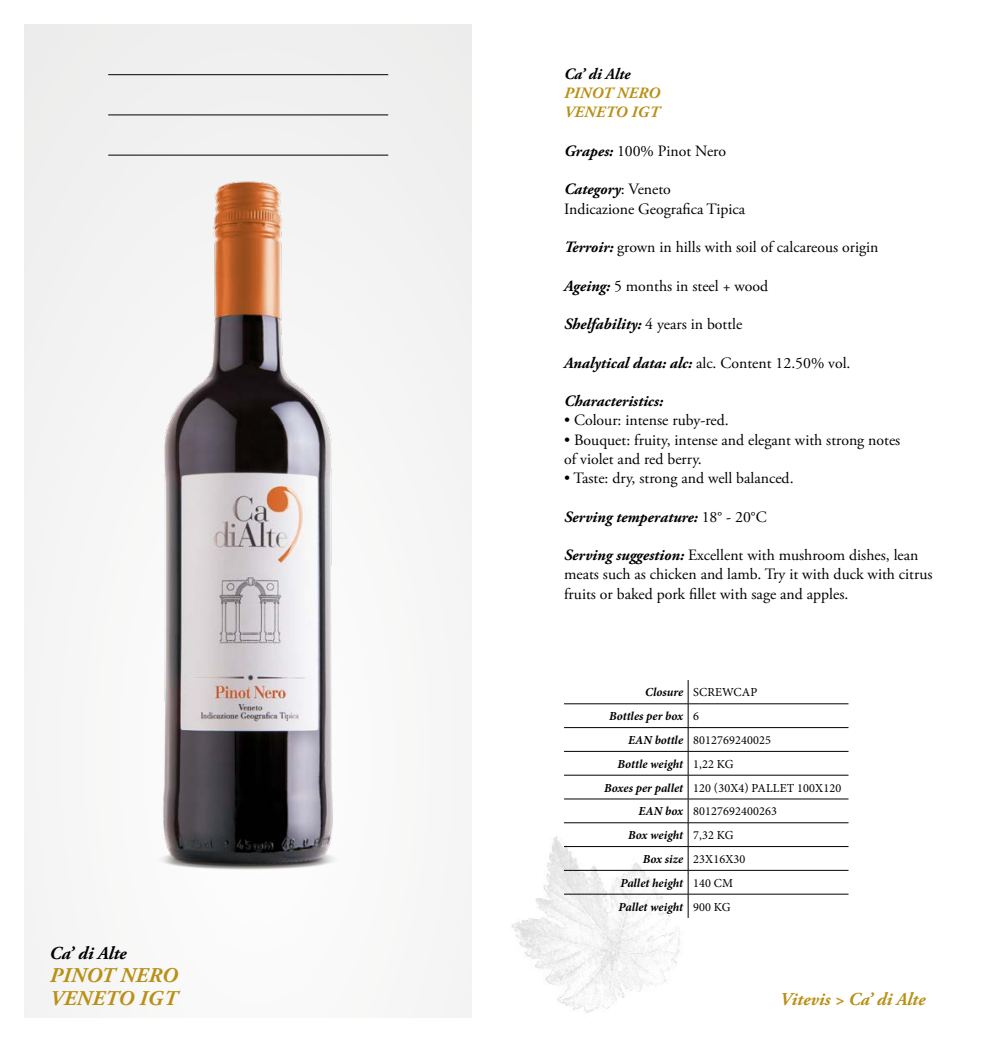
<style>
.page{position:relative;width:993px;height:1042px;background:#fff}
.page>*{position:absolute;margin:0;border:0;box-sizing:border-box;transform-origin:0 0}
.t1{font:italic 700 21px/22.8px "Adobe Garamond Pro";letter-spacing:.015em;color:#b99016}
.t2{font:italic 700 18.2px "Adobe Garamond Pro";color:#b99016}
.t3{font:italic 700 18.2px "Adobe Garamond Pro";color:#000}
.t4{font:15.75px/19.2px "Adobe Garamond Pro";color:#000}
.t5{font:italic 700 15.75px "Adobe Garamond Pro";color:#000}
.t6{font:italic 700 15.75px/19.2px "Adobe Garamond Pro";letter-spacing:.015em;color:#b99016}
.t7{font:italic 700 12.25px/23.8px "Minion Pro";color:#000}
.t8{font:12.25px "Minion Pro";letter-spacing:.01em;color:#000}
.s1{font-weight:700;font-style:italic}
.s2{font-weight:400;font-style:normal}
</style>
<div class="page">
<img style="left:511px;top:830px;width:179px;height:183px">
<div style="left:25px;top:25px;width:446px;height:992px;background:#f5f5f5"></div>
<hr style="left:108px;top:74px;width:280px;height:1px;background:#000">
<hr style="left:108px;top:115px;width:280px;height:1px;background:#000">
<hr style="left:108px;top:155px;width:280px;height:1px;background:#000">
<img style="left:163px;top:181px;width:170px;height:689px">
<hr style="left:564px;top:703px;width:124px;height:1px;background:#000">
<hr style="left:688px;top:703px;width:160px;height:1px;background:#000">
<hr style="left:564px;top:727px;width:124px;height:1px;background:#000">
<hr style="left:688px;top:727px;width:160px;height:1px;background:#000">
<hr style="left:564px;top:751px;width:124px;height:1px;background:#000">
<hr style="left:688px;top:751px;width:160px;height:1px;background:#000">
<hr style="left:564px;top:775px;width:124px;height:1px;background:#000">
<hr style="left:688px;top:775px;width:160px;height:1px;background:#000">
<hr style="left:564px;top:798px;width:124px;height:1px;background:#000">
<hr style="left:688px;top:798px;width:160px;height:1px;background:#000">
<hr style="left:564px;top:822px;width:124px;height:1px;background:#000">
<hr style="left:688px;top:822px;width:160px;height:1px;background:#000">
<hr style="left:564px;top:846px;width:124px;height:1px;background:#000">
<hr style="left:688px;top:846px;width:160px;height:1px;background:#000">
<hr style="left:564px;top:870px;width:124px;height:1px;background:#000">
<hr style="left:688px;top:870px;width:160px;height:1px;background:#000">
<hr style="left:564px;top:894px;width:124px;height:1px;background:#000">
<hr style="left:688px;top:894px;width:160px;height:1px;background:#000">
<svg style="left:687px;top:680px;width:1px;height:238px"></svg>
<p class="t3" style="left:50px;top:943px;width:78px">Ca’ di Alte</p>
<h1 class="t1" style="left:50px;top:964px;width:129px">PINOT NERO<br>VENETO IGT</h1>
<p class="t5" style="left:564px;top:65px;width:68px">Ca’ di Alte</p>
<p class="t6" style="left:564px;top:84px;width:97px">PINOT NERO<br>VENETO IGT</p>
<p class="t4" style="left:564px;top:142px;width:163px"><span class="s1">Grapes:</span> 100% Pinot Nero</p>
<p class="t4" style="left:564px;top:180px;width:183px"><span class="s1">Category</span>: Veneto<br>Indicazione Geografica Tipica</p>
<p class="t4" style="left:564px;top:238px;width:316px"><span class="s1">Terroir:</span> grown in hills with soil of calcareous origin</p>
<p class="t4" style="left:564px;top:277px;width:206px"><span class="s1">Ageing:</span> 5 months in steel + wood</p>
<p class="t4" style="left:564px;top:315px;width:180px"><span class="s1">Shelfability:</span> 4 years in bottle</p>
<p class="t4" style="left:564px;top:354px;width:288px"><span class="s1">Analytical data: alc:</span> alc. Content 12.50% vol.</p>
<p class="t5" style="left:564px;top:392px;width:101px">Characteristics:</p>
<p class="t4" style="left:564px;top:411px;width:166px">• Colour: intense ruby-red.</p>
<p class="t4" style="left:564px;top:431px;width:338px">• Bouquet: fruity, intense and elegant with strong notes of violet and red berry.</p>
<p class="t4" style="left:564px;top:469px;width:231px">• Taste: dry, strong and well balanced.</p>
<p class="t5" style="left:564px;top:507px;width:204px">Serving temperature: <span class="s2">18° - 20°C</span></p>
<p class="t4" style="left:564px;top:546px;width:370px"><span class="s1">Serving suggestion:</span> Excellent with mushroom dishes, lean meats such as chicken and lamb. Try it with duck with citrus fruits or baked pork fillet with sage and apples.</p>
<p class="t7" style="left:609px;top:680px;width:150px;text-indent:36px">Closure <span class="s2">SCREWCAP<br></span>Bottles per box <span class="s2">6</span></p>
<p class="t8" style="left:628px;top:732px;width:144px"><span class="s1">EAN bottle</span> 8012769240025</p>
<p class="t7" style="left:617px;top:752px;width:117px">Bottle weight <span class="s2">1,22 KG</span></p>
<p class="t8" style="left:603px;top:779px;width:239px"><span class="s1">Boxes per pallet</span> 120 (30X4) PALLET 100X120</p>
<p class="t8" style="left:638px;top:803px;width:140px"><span class="s1">EAN box</span> 80127692400263</p>
<p class="t7" style="left:628px;top:823px;width:107px">Box weight <span class="s2">7,32 KG</span></p>
<p class="t8" style="left:642px;top:851px;width:104px"><span class="s1">Box size</span> 23X16X30</p>
<p class="t7" style="left:620px;top:870px;width:114px">Pallet height <span class="s2">140 CM</span></p>
<p class="t7" style="left:618px;top:894px;width:114px">Pallet weight <span class="s2">900 KG</span></p>
<p class="t2" style="left:779px;top:988px;width:147px">Vitevis &gt; Ca’ di Alte</p>
</div>
